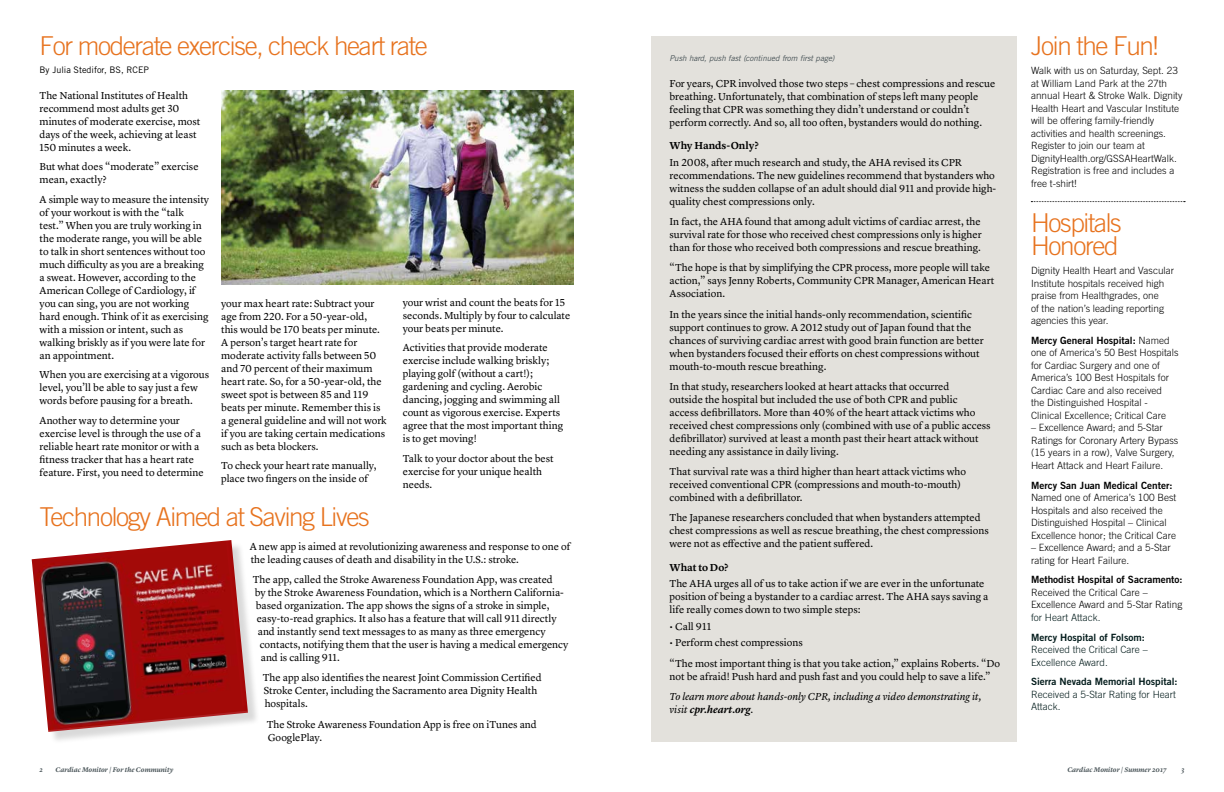
<style>
.page{position:relative;width:1224px;height:792px;background:#fff}
.page>*{position:absolute;margin:0;border:0;box-sizing:border-box;transform-origin:0 0}
.t1{font:300 26px/23px "Trade Gothic LT Std";letter-spacing:-.05em;color:#e7731f}
.t2{font:10.5px/13px "Lyon Text";color:#000}
.t3{font:italic 10.5px/13px "Lyon Text";letter-spacing:-.005em;color:#000}
.t4{font:600 10.5px "Lyon Text";color:#000}
.t5{font:300 10px/12.5px "Trade Gothic LT Std";color:#000}
.t6{font:300 10px/12.5px "Trade Gothic LT Std";color:#001a1a}
.t7{font:10px "Trade Gothic LT Std Bd 2";color:#000}
.t8{font:10px "Trade Gothic LT Std Bd 2";color:#001a1a}
.t9{font:9px "Trade Gothic LT Std";color:#000}
.t10{font:italic 8px "Trade Gothic LT Std";letter-spacing:-.005em;color:#475256}
.t11{font:italic 600 7px "Lyon Text";letter-spacing:-.005em;color:#475256}
.s1{font-weight:600}
.s2{font-family:"Trade Gothic LT Std";font-weight:300}
</style>
<div class="page">
<div style="left:652px;top:36px;width:365px;height:706px;background:#e3e1dc"></div>
<svg style="left:1031px;top:201px;width:154px;height:1px"></svg>
<img style="left:222px;top:90px;width:351px;height:194px">
<div style="left:34px;top:542px;width:226px;height:202px;background:#000;opacity:.15"></div>
<img style="left:32px;top:540px;width:216px;height:192px">
<h1 class="t1" style="left:40px;top:34px;width:390px">For moderate exercise, check heart rate</h1>
<p class="t9" style="left:40px;top:64px;width:111px">By Julia Stedifor, BS, RCEP</p>
<p class="t2" style="left:40px;top:88px;width:162px">The National Institutes of Health recommend most adults get 30 minutes of moderate exercise, most days of the week, achieving at least<br>150 minutes a week.</p>
<p class="t2" style="left:40px;top:159px;width:161px">But what does “moderate” exercise mean, exactly?</p>
<p class="t2" style="left:40px;top:192px;width:171px">A simple way to measure the intensity of your workout is with the “talk test.” When you are truly working in the moderate range, you will be able to talk in short sentences without too much difficulty as you are a breaking a sweat. However, according to the American College of Cardiology, if you can sing, you are not working hard enough. Think of it as exercising with a mission or intent, such as walking briskly as if you were late for an appointment.</p>
<p class="t2" style="left:40px;top:367px;width:171px">When you are exercising at a vigorous level, you’ll be able to say just a few words before pausing for a breath.</p>
<p class="t2" style="left:40px;top:413px;width:166px">Another way to determine your exercise level is through the use of a reliable heart rate monitor or with a fitness tracker that has a heart rate feature. First, you need to determine</p>
<p class="t2" style="left:221px;top:296px;width:167px">your max heart rate: Subtract your age from 220. For a 50-year-old, this would be 170 beats per minute.<br>A person’s target heart rate for moderate activity falls between 50 and 70 percent of their maximum heart rate. So, for a 50-year-old, the sweet spot is between 85 and 119 beats per minute. Remember this is a general guideline and will not work if you are taking certain medications such as beta blockers.</p>
<p class="t2" style="left:221px;top:458px;width:157px">To check your heart rate manually, place two fingers on the inside of</p>
<h1 class="t1" style="left:40px;top:505px;width:331px">Technology Aimed at Saving Lives</h1>
<p class="t2" style="left:403px;top:295px;width:169px">your wrist and count the beats for 15 seconds. Multiply by four to calculate your beats per minute.</p>
<p class="t2" style="left:403px;top:340px;width:162px">Activities that provide moderate exercise include walking briskly; playing golf (without a cart!); gardening and cycling. Aerobic dancing, jogging and swimming all count as vigorous exercise. Experts agree that the most important thing is to get moving!</p>
<p class="t2" style="left:403px;top:451px;width:152px">Talk to your doctor about the best exercise for your unique health needs.</p>
<p class="t2" style="left:250px;top:539px;width:322px">A new app is aimed at revolutionizing awareness and response to one of the leading causes of death and disability in the U.S.: stroke.</p>
<p class="t2" style="left:253px;top:572px;width:302px">The app, called the Stroke Awareness Foundation App, was created</p>
<p class="t2" style="left:255px;top:585px;width:311px">by the Stroke Awareness Foundation, which is a Northern California-</p>
<p class="t2" style="left:256px;top:598px;width:295px">based organization. The app shows the signs of a stroke in simple,</p>
<p class="t2" style="left:257px;top:611px;width:301px">easy-to-read graphics. It also has a feature that will call 911 directly</p>
<p class="t2" style="left:258px;top:624px;width:289px">and instantly send text messages to as many as three emergency</p>
<p class="t2" style="left:260px;top:637px;width:310px">contacts, notifying them that the user is having a medical emergency</p>
<p class="t2" style="left:261px;top:650px;width:81px">and is calling 911.</p>
<p class="t2" style="left:263px;top:671px;width:281px">The app also identifies the nearest Joint Commission Certified<br>Stroke Center, including the Sacramento area Dignity Health hospitals.</p>
<p class="t2" style="left:267px;top:717px;width:272px">The Stroke Awareness Foundation App is free on iTunes and<br>GooglePlay.</p>
<p class="t10" style="left:670px;top:54px;width:166px">Push hard, push fast (continued from first page)</p>
<p class="t2" style="left:670px;top:76px;width:327px">For years, CPR involved those two steps – chest compressions and rescue breathing. Unfortunately, that combination of steps left many people feeling that CPR was something they didn’t understand or couldn’t perform correctly. And so, all too often, bystanders would do nothing.</p>
<p class="t4" style="left:670px;top:138px;width:91px">Why Hands-Only?</p>
<p class="t2" style="left:670px;top:155px;width:328px">In 2008, after much research and study, the AHA revised its CPR recommendations. The new guidelines recommend that bystanders who witness the sudden collapse of an adult should dial 911 and provide high&shy;quality chest compressions only.</p>
<p class="t2" style="left:670px;top:214px;width:314px;text-align:justify">In fact, the AHA found that among adult victims of cardiac arrest, the survival rate for those who received chest compressions only is higher than for those who received both compressions and rescue breathing.</p>
<p class="t2" style="left:670px;top:261px;width:326px">“The hope is that by simplifying the CPR process, more people will take action,” says Jenny Roberts, Community CPR Manager, American Heart<br>Association.</p>
<p class="t2" style="left:670px;top:307px;width:316px">In the years since the initial hands-only recommendation, scientific support continues to grow. A 2012 study out of Japan found that the chances of surviving cardiac arrest with good brain function are better when bystanders focused their efforts on chest compressions without mouth-to-mouth rescue breathing.</p>
<p class="t2" style="left:670px;top:379px;width:323px">In that study, researchers looked at heart attacks that occurred<br>outside the hospital but included the use of both CPR and public<br>access defibrillators. More than 40% of the heart attack victims who received chest compressions only (combined with use of a public access defibrillator) survived at least a month past their heart attack without needing any assistance in daily living.</p>
<p class="t2" style="left:670px;top:464px;width:298px">That survival rate was a third higher than heart attack victims who received conventional CPR (compressions and mouth-to-mouth) combined with a defibrillator.</p>
<p class="t2" style="left:670px;top:510px;width:321px">The Japanese researchers concluded that when bystanders attempted chest compressions as well as rescue breathing, the chest compressions were not as effective and the patient suffered.</p>
<p class="t4" style="left:670px;top:559px;width:60px">What to Do?</p>
<p class="t2" style="left:670px;top:576px;width:320px">The AHA urges all of us to take action if we are ever in the unfortunate position of being a bystander to a cardiac arrest. The AHA says saving a life really comes down to two simple steps:</p>
<p class="t2" style="left:670px;top:619px;width:43px">• Call 911</p>
<p class="t2" style="left:670px;top:632px;width:332px;line-height:20.2px">• Perform chest compressions<br>“The most important thing is that you take action,” explains Roberts. “Do</p>
<p class="t2" style="left:670px;top:669px;width:323px">not be afraid! Push hard and push fast and you could help to save a life.”</p>
<p class="t3" style="left:670px;top:689px;width:313px">To learn more about hands-only CPR, including a video demonstrating it, visit <span class="s1">cpr.heart.org</span>.</p>
<h1 class="t1" style="left:1031px;top:34px;width:129px">Join the Fun!</h1>
<p class="t5" style="left:1031px;top:65px;width:153px">Walk with us on Saturday, Sept. 23 at William Land Park at the 27th annual Heart &amp; Stroke Walk. Dignity<br>Health Heart and Vascular Institute will be offering family-friendly activities and health screenings.<br>Register to join our team at<br>DignityHealth.org/GSSAHeartWalk.<br>Registration is free and includes a free t-shirt!</p>
<h1 class="t1" style="left:1031px;top:210px;width:92px">Hospitals<br>Honored</h1>
<p class="t5" style="left:1031px;top:264px;width:145px">Dignity Health Heart and Vascular<br>Institute hospitals received high praise from Healthgrades, one<br>of the nation’s leading reporting agencies this year.</p>
<p class="t7" style="left:1031px;top:334px;width:140px">Mercy General Hospital: <span class="s2">Named</span></p>
<p class="t5" style="left:1031px;top:347px;width:149px">one of America’s 50 Best Hospitals for Cardiac Surgery and one of<br>America’s 100 Best Hospitals for<br>Cardiac Care and also received<br>the Distinguished Hospital -<br>Clinical Excellence; Critical Care</p>
<p class="t5" style="left:1031px;top:422px;width:149px">– Excellence Award; and 5-Star Ratings for Coronary Artery Bypass (15 years in a row), Valve Surgery, Heart Attack and Heart Failure.</p>
<p class="t7" style="left:1031px;top:479px;width:143px">Mercy San Juan Medical Center:</p>
<p class="t5" style="left:1031px;top:491px;width:147px">Named one of America’s 100 Best Hospitals and also received the Distinguished Hospital – Clinical Excellence honor; the Critical Care</p>
<p class="t5" style="left:1031px;top:541px;width:141px">– Excellence Award; and a 5-Star rating for Heart Failure.</p>
<p class="t7" style="left:1031px;top:574px;width:153px">Methodist Hospital of Sacramento:</p>
<p class="t5" style="left:1031px;top:586px;width:153px">Received the Critical Care –<br>Excellence Award and 5-Star Rating</p>
<p class="t6" style="left:1031px;top:611px;width:71px">for Heart Attack.</p>
<p class="t8" style="left:1031px;top:631px;width:115px">Mercy Hospital of Folsom:</p>
<p class="t6" style="left:1031px;top:643px;width:118px">Received the Critical Care –<br>Excellence Award.</p>
<p class="t8" style="left:1031px;top:676px;width:148px">Sierra Nevada Memorial Hospital:</p>
<p class="t6" style="left:1031px;top:688px;width:147px">Received a 5-Star Rating for Heart<br>Attack.</p>
<p class="t11" style="left:40px;top:764px;width:5px">2</p>
<p class="t11" style="left:56px;top:764px;width:119px">Cardiac Monitor | For the Community</p>
<p class="t11" style="left:1067px;top:764px;width:101px">Cardiac Monitor | Summer 2017</p>
<p class="t11" style="left:1181px;top:764px;width:5px">3</p>
</div>
